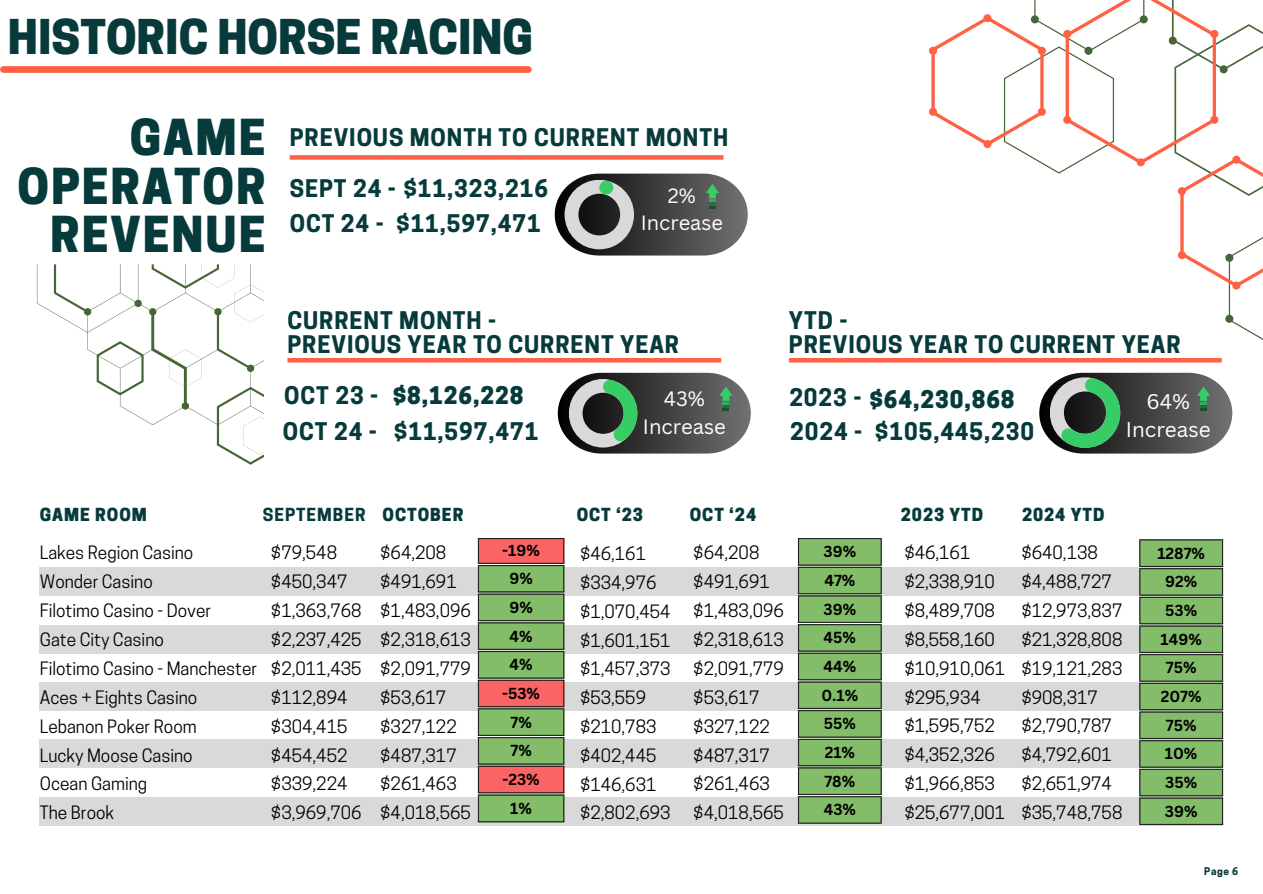
<style>
.page{position:relative;width:1263px;height:894px;background:#fff}
.page>*{position:absolute;margin:0;border:0;box-sizing:border-box;transform-origin:0 0}
.t1{font:800 46.5px/48.3px "Cooper Hewitt";letter-spacing:.04em;color:#073a3b;text-align:right}
.t2{font:800 45px "Cooper Hewitt";color:#073a3b}
.t3{font:700 22.8px/23.7px "Cooper Hewitt";letter-spacing:.04em;color:#073a3b}
.t4{font:800 22.8px "Cooper Hewitt";letter-spacing:.04em;color:#073a3b}
.t5{font:20.7px/28.7px "Canva Sans";color:#fff;text-align:center}
.t6{font:20.25px/28px "Canva Sans";color:#fff;text-align:center}
.t7{font:20.1px/27.8px "Canva Sans";color:#fff;text-align:center}
.t8{font:17.25px/28.8px "Cooper Hewitt";color:#000}
.t9{font:800 16.95px "Cooper Hewitt";letter-spacing:.055em;color:#073a3b}
.t10{font:700 16.95px "Cooper Hewitt";letter-spacing:.055em;color:#073a3b}
.t11{font:700 15.6px "Canva Sans";color:#000}
.t12{font:700 10.05px "Cooper Hewitt";color:#073a3b}
</style>
<div class="page">
<div style="left:3px;top:66px;width:525px;height:7px;background:#ff6145"></div>
<svg style="left:1039px;top:372px;width:193px;height:81px;background:#5b6b60"></svg>
<svg style="left:558px;top:372px;width:193px;height:81px;background:#5f6a63"></svg>
<div style="left:40px;top:567px;width:1183px;height:29px;background:#d9d9d9"></div>
<div style="left:40px;top:624px;width:1183px;height:29px;background:#d9d9d9"></div>
<div style="left:40px;top:682px;width:1183px;height:28px;background:#d9d9d9"></div>
<div style="left:40px;top:739px;width:1183px;height:29px;background:#d9d9d9"></div>
<div style="left:40px;top:796px;width:1183px;height:29px;background:#d9d9d9"></div>
<svg style="left:478px;top:538px;width:86px;height:283px;background:#9b9764"></svg>
<hr style="left:478px;top:794px;width:86px;height:1px;background:#222">
<hr style="left:478px;top:821px;width:86px;height:1px;background:#222">
<svg style="left:798px;top:538px;width:84px;height:284px;background:#7cae65"></svg>
<hr style="left:798px;top:796px;width:84px;height:1px;background:#222">
<hr style="left:798px;top:822px;width:84px;height:1px;background:#222">
<svg style="left:37px;top:264px;width:227px;height:200px"></svg>
<svg style="left:243px;top:416px;width:21px;height:38px"></svg>
<svg style="left:929px;top:0;width:334px;height:340px"></svg>
<div style="left:290px;top:155px;width:433px;height:5px;background:#ff6145"></div>
<hr style="left:287px;top:358px;width:434px;height:4px;background:#ff6145">
<hr style="left:789px;top:358px;width:433px;height:4px;background:#ff6145">
<svg style="left:1139px;top:539px;width:84px;height:284px;background:#7cae65"></svg>
<hr style="left:1139px;top:797px;width:84px;height:1px;background:#222">
<hr style="left:1139px;top:823px;width:84px;height:1px;background:#222">
<svg style="left:555px;top:173px;width:193px;height:82px;background:#686b69"></svg>
<h1 class="t2" style="left:8px;top:20px;width:527px">HISTORIC HORSE RACING</h1>
<p class="t1" style="left:17px;top:119px;width:250px">GAME<br>OPERATOR<br>REVENUE</p>
<p class="t3" style="left:290px;top:128px;width:440px">PREVIOUS MONTH TO CURRENT MONTH</p>
<p class="t3" style="left:290px;top:180px;width:260px">SEPT 24 - $11,323,216</p>
<p class="t3" style="left:396px;top:214px;width:146px">$11,597,471</p>
<p class="t3" style="left:290px;top:214px;width:95px">OCT 24 -</p>
<h2 class="t7" style="left:641px;top:181px;width:84px">2%<br>Increase</h2>
<h2 class="t3" style="left:287px;top:312px;width:393px">CURRENT MONTH -<br>PREVIOUS YEAR TO CURRENT YEAR</h2>
<p class="t3" style="left:789px;top:311px;width:393px">YTD -<br>PREVIOUS YEAR TO CURRENT YEAR</p>
<p class="t3" style="left:284px;top:386px;width:95px">OCT 23 -</p>
<p class="t4" style="left:393px;top:387px;width:132px">$8,126,228</p>
<p class="t4" style="left:869px;top:391px;width:147px">$64,230,868</p>
<p class="t3" style="left:283px;top:422px;width:95px">OCT 24 -</p>
<p class="t3" style="left:394px;top:422px;width:146px">$11,597,471</p>
<p class="t3" style="left:789px;top:388px;width:74px">2023 -</p>
<p class="t3" style="left:790px;top:422px;width:74px">2024 -</p>
<p class="t3" style="left:875px;top:422px;width:161px">$105,445,230</p>
<p class="t6" style="left:643px;top:383px;width:85px">43%<br>Increase</p>
<p class="t5" style="left:1126px;top:386px;width:86px">64%<br>Increase</p>
<p class="t9" style="left:40px;top:508px;width:108px">GAME ROOM</p>
<p class="t10" style="left:263px;top:508px;width:104px">SEPTEMBER</p>
<p class="t9" style="left:383px;top:508px;width:82px">OCTOBER</p>
<p class="t9" style="left:577px;top:508px;width:68px">OCT ‘23</p>
<p class="t9" style="left:690px;top:508px;width:68px">OCT ‘24</p>
<p class="t9" style="left:901px;top:508px;width:84px">2023 YTD</p>
<p class="t9" style="left:1022px;top:508px;width:84px">2024 YTD</p>
<h5 class="t8" style="left:40px;top:540px;width:219px">Lakes Region Casino<br>Wonder Casino<br>Filotimo Casino - Dover<br>Gate City Casino<br>Filotimo Casino - Manchester<br>Aces + Eights Casino<br>Lebanon Poker Room<br>Lucky Moose Casino<br>Ocean Gaming<br>The Brook</h5>
<h5 class="t8" style="left:271px;top:540px;width:92px">$79,548 $450,347 $1,363,768 $2,237,425 $2,011,435 $112,894 $304,415 $454,452 $339,224</h5>
<p class="t8" style="left:271px;top:800px;width:92px">$3,969,706</p>
<p class="t8" style="left:380px;top:540px;width:92px">$64,208 $491,691 $1,483,096 $2,318,613 $2,091,779 $53,617 $327,122 $487,317 $261,463 $4,018,565</p>
<h1 class="t11" style="left:502px;top:539px;width:39px">-19%</h1>
<p class="t11" style="left:509px;top:567px;width:25px">9%</p>
<h2 class="t11" style="left:509px;top:596px;width:25px">9%</h2>
<p class="t11" style="left:510px;top:624px;width:25px">4%</p>
<h2 class="t11" style="left:510px;top:653px;width:25px">4%</h2>
<h2 class="t11" style="left:502px;top:682px;width:39px">-53%</h2>
<h2 class="t11" style="left:510px;top:710px;width:23px">7%</h2>
<h2 class="t11" style="left:510px;top:739px;width:23px">7%</h2>
<p class="t11" style="left:502px;top:768px;width:39px">-23%</p>
<h4 class="t11" style="left:510px;top:796px;width:23px">1%</h4>
<p class="t8" style="left:580px;top:541px;width:92px">$46,161 $334,976 $1,070,454 $1,601,151 $1,457,373 $53,559 $210,783 $402,445 $146,631</p>
<p class="t8" style="left:580px;top:800px;width:92px">$2,802,693</p>
<p class="t8" style="left:693px;top:540px;width:92px">$64,208 $491,691 $1,483,096 $2,318,613 $2,091,779 $53,617 $327,122 $487,317 $261,463 $4,018,565</p>
<p class="t11" style="left:823px;top:540px;width:34px">39%</p>
<h2 class="t11" style="left:824px;top:569px;width:32px">47%</h2>
<p class="t11" style="left:823px;top:597px;width:34px">39%</p>
<h2 class="t11" style="left:824px;top:626px;width:34px">45%</h2>
<h2 class="t11" style="left:823px;top:655px;width:34px">44%</h2>
<h2 class="t11" style="left:821px;top:683px;width:38px">0.1%</h2>
<h2 class="t11" style="left:824px;top:712px;width:34px">55%</h2>
<p class="t11" style="left:825px;top:741px;width:32px">21%</p>
<h4 class="t11" style="left:824px;top:769px;width:32px">78%</h4>
<p class="t11" style="left:824px;top:798px;width:34px">43%</p>
<p class="t8" style="left:904px;top:540px;width:103px">$46,161 $2,338,910 $8,489,708 $8,558,160 $10,910,061 $295,934 $1,595,752 $4,352,326 $1,966,853</p>
<p class="t8" style="left:904px;top:800px;width:103px">$25,677,001</p>
<p class="t8" style="left:1021px;top:540px;width:103px">$640,138 $4,488,727 $12,973,837 $21,328,808 $19,121,283 $908,317 $2,790,787 $4,792,601 $2,651,974 $35,748,758</p>
<h2 class="t11" style="left:1157px;top:541px;width:49px">1287%</h2>
<h2 class="t11" style="left:1165px;top:570px;width:34px">92%</h2>
<h2 class="t11" style="left:1165px;top:599px;width:33px">53%</h2>
<p class="t11" style="left:1160px;top:627px;width:43px">149%</p>
<p class="t11" style="left:1166px;top:656px;width:32px">75%</p>
<h3 class="t11" style="left:1161px;top:685px;width:42px">207%</h3>
<h5 class="t11" style="left:1166px;top:713px;width:32px">75%</h5>
<h5 class="t11" style="left:1165px;top:742px;width:34px">10%</h5>
<h5 class="t11" style="left:1165px;top:771px;width:33px">35%</h5>
<h5 class="t11" style="left:1165px;top:799px;width:34px">39%</h5>
<h5 class="t12" style="left:1204px;top:867px;width:35px">Page 6</h5>
</div>
